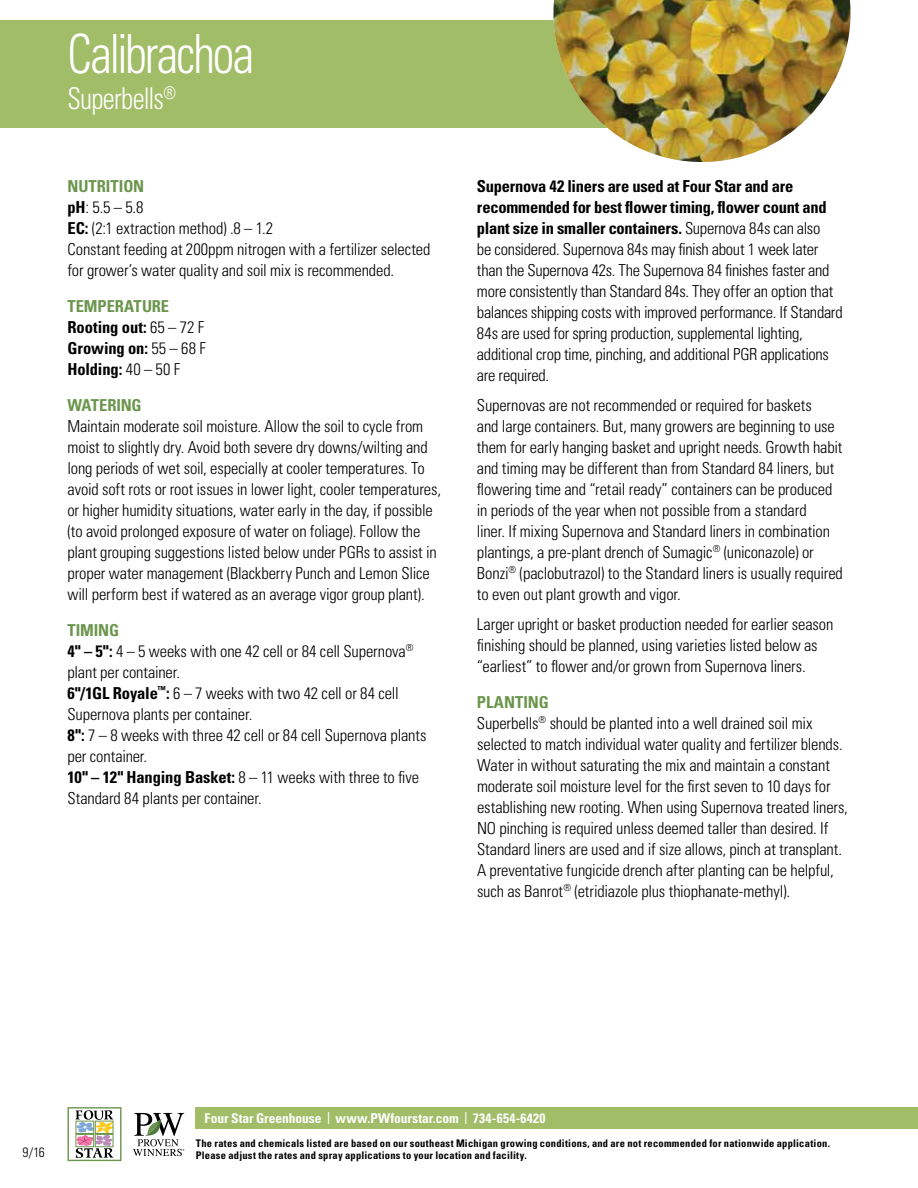
<style>
.page{position:relative;width:918px;height:1188px;background:#fff}
.page>*{position:absolute;margin:0;border:0;box-sizing:border-box;transform-origin:0 0}
.t1{font:300 condensed 54px "Univers LT Std";letter-spacing:-.04em;color:#fff;scale:.9 1}
.t2{font:300 condensed 30px "Univers LT Std";letter-spacing:-.03em;color:#fff;scale:.9 1}
.t3{font:300 condensed 16.5px/21px "Univers LT Std";letter-spacing:-.01em;color:#000}
.t4{font:700 condensed 16.5px/21px "Univers LT Std";letter-spacing:-.005em;color:#000}
.t5{font:700 condensed 16.5px "Univers LT Std";letter-spacing:-.015em;color:#6c964e}
.t6{font:700 condensed 13.5px "Univers LT Std";letter-spacing:.005em;color:#fff}
.t7{font:300 condensed 13.5px "Univers LT Std";color:#000}
.t8{font:700 condensed 10.5px/12px "Univers LT Std";letter-spacing:.02em;color:#000}
.s1{font-weight:700;color:#6c964e}
.s2{font-weight:700}
.s3{color:#6c964e}
.s4{font-weight:300}
.s5{font-weight:300;font-size:16.5px}
</style>
<div class="page">
<div style="left:196px;top:1107px;width:722px;height:21px;background:#a1bd67"></div>
<svg style="left:67px;top:1107px;width:54px;height:54px"></svg>
<svg style="left:133px;top:1113px;width:51px;height:43px"></svg>
<div style="left:0;top:20px;width:648px;height:108px;background:#a1bd67"></div>
<img style="left:554px;top:0;width:296px;height:162px">
<h1 class="t1" style="left:68px;top:21px;width:209px">Calibrachoa</h1>
<h2 class="t2" style="left:68px;top:80px;width:122px">Superbells<sup>®</sup></h2>
<p class="t3" style="left:68px;top:176px;width:365px"><span class="s1">NUTRITION<br></span><span class="s2">pH</span>: 5.5 – 5.8<br><span class="s2">EC:</span> (2:1 extraction method) .8 – 1.2<br>Constant feeding at 200ppm nitrogen with a fertilizer selected for grower’s water quality and soil mix is recommended.</p>
<p class="t4" style="left:68px;top:296px;width:140px"><span class="s3">TEMPERATURE<br></span>Rooting out: <span class="s4">65 – 72 F<br></span>Growing on: <span class="s4">55 – 68 F<br></span>Holding: <span class="s4">40 – 50 F</span></p>
<p class="t5" style="left:68px;top:395px;width:76px">WATERING</p>
<p class="t3" style="left:68px;top:416px;width:375px">Maintain moderate soil moisture. Allow the soil to cycle from moist to slightly dry. Avoid both severe dry downs/wilting and long periods of wet soil, especially at cooler temperatures. To avoid soft rots or root issues in lower light, cooler temperatures, or higher humidity situations, water early in the day, if possible (to avoid prolonged exposure of water on foliage). Follow the plant grouping suggestions listed below under PGRs to assist in proper water management (Blackberry Punch and Lemon Slice will perform best if watered as an average vigor group plant).</p>
<p class="t3" style="left:68px;top:620px;width:361px"><span class="s1">TIMING<br></span><span class="s2">4" – 5":</span> 4 – 5 weeks with one 42 cell or 84 cell Supernova<sup>® </sup>plant per container.<br><span class="s2">6"/1GL Royale</span><sup>™</sup><span class="s2">:</span> 6 – 7 weeks with two 42 cell or 84 cell Supernova plants per container.<br><span class="s2">8":</span> 7 – 8 weeks with three 42 cell or 84 cell Supernova plants per container.<br><span class="s2">10" – 12" Hanging Basket:</span> 8 – 11 weeks with three to five Standard 84 plants per container.</p>
<p class="t3" style="left:477px;top:176px;width:367px"><span class="s2">Supernova 42 liners are used at Four Star and are recommended for best flower timing, flower count and plant size in smaller containers.</span> Supernova 84s can also<br>be considered. Supernova 84s may finish about 1 week later than the Supernova 42s. The Supernova 84 finishes faster and more consistently than Standard 84s. They offer an option that balances shipping costs with improved performance. If Standard 84s are used for spring production, supplemental lighting, additional crop time, pinching, and additional PGR applications are required.</p>
<p class="t3" style="left:477px;top:395px;width:367px">Supernovas are not recommended or required for baskets<br>and large containers. But, many growers are beginning to use them for early hanging basket and upright needs. Growth habit and timing may be different than from Standard 84 liners, but flowering time and “retail ready” containers can be produced in periods of the year when not possible from a standard<br>liner. If mixing Supernova and Standard liners in combination plantings, a pre-plant drench of Sumagic<sup>®</sup> (uniconazole) or Bonzi<sup>®</sup> (paclobutrazol) to the Standard liners is usually required to even out plant growth and vigor.</p>
<p class="t3" style="left:477px;top:614px;width:358px">Larger upright or basket production needed for earlier season finishing should be planned, using varieties listed below as “earliest” to flower and/or grown from Supernova liners.</p>
<p class="t3" style="left:477px;top:692px;width:372px"><span class="s1">PLANTING<br></span>Superbells<sup>®</sup> should be planted into a well drained soil mix selected to match individual water quality and fertilizer blends.<br>Water in without saturating the mix and maintain a constant moderate soil moisture level for the first seven to 10 days for establishing new rooting. When using Supernova treated liners, NO pinching is required unless deemed taller than desired. If Standard liners are used and if size allows, pinch at transplant.<br>A preventative fungicide drench after planting can be helpful, such as Banrot<sup>®</sup> (etridiazole plus thiophanate-methyl).</p>
<p class="t7" style="left:23px;top:1144px;width:24px">9/16</p>
<p class="t6" style="left:205px;top:1110px;width:342px">Four Star Greenhouse <span class="s5">I</span> www.PWfourstar.com <span class="s5">I</span> 734-654-6420</p>
<p class="t8" style="left:196px;top:1137px;width:636px">The rates and chemicals listed are based on our southeast Michigan growing conditions, and are not recommended for nationwide application.<br>Please adjust the rates and spray applications to your location and facility.</p>
</div>
